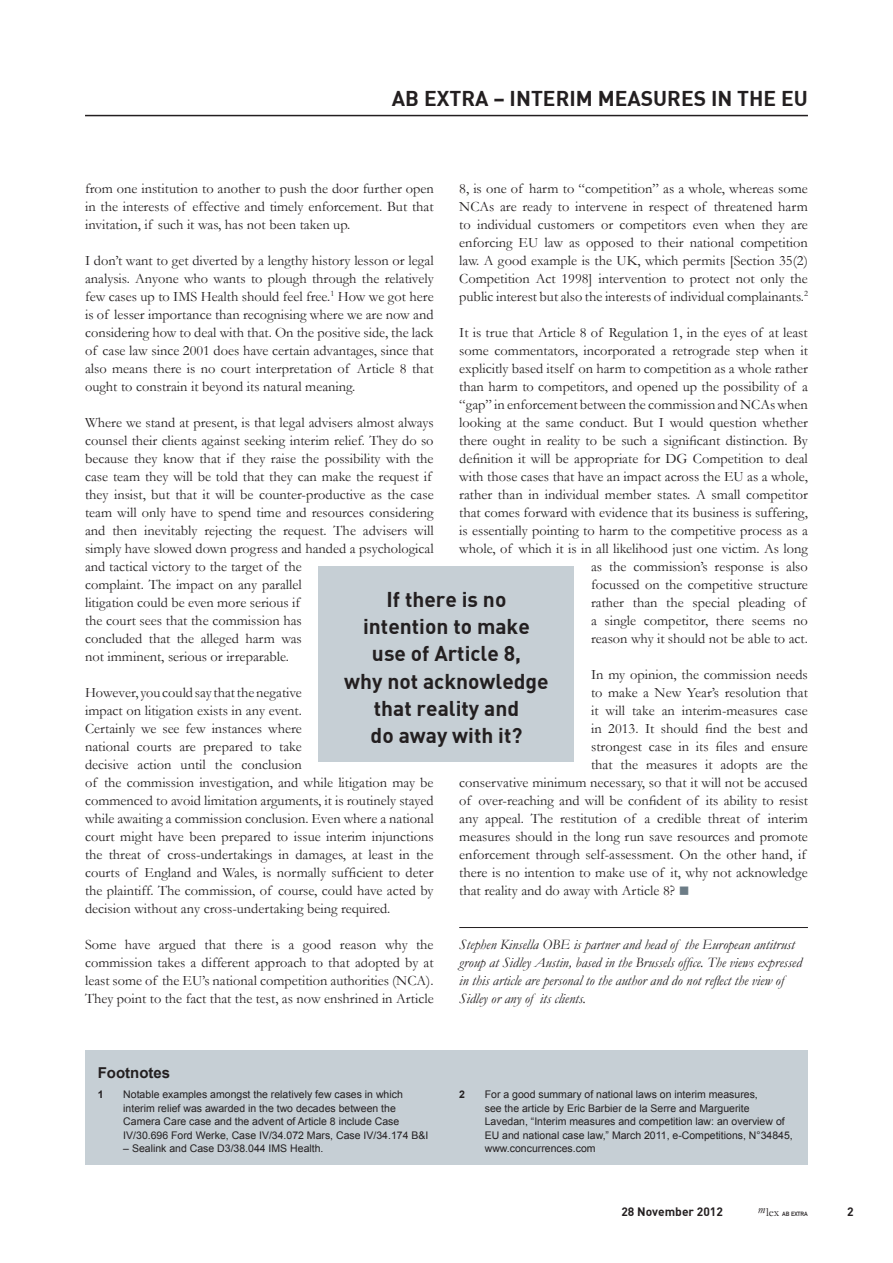
<style>
.page{position:relative;width:893px;height:1263px;background:#fff}
.page>*{position:absolute;margin:0;border:0;box-sizing:border-box;transform-origin:0 0}
.t1{font:21px/27px "DIN";color:#231f20;text-align:center}
.t2{font:700 15px "Arial";color:#231f20}
.t3{font:14.4px/18px "Garamond";color:#231f20;text-align:justify}
.t4{font:italic 14.4px/18px "Garamond";color:#231f20}
.t5{font:12px "DIN";color:#231f20}
.t6{font:10.5px/13.5px "Arial";color:#231f20}
.t7{font:700 10.5px "Arial";color:#231f20}
.t8{font:6px "DIN Mittelschrift";color:#231f20}
.s1{color:#6c7c86}
.s2{font-family:"Garamond";font-size:12px}
</style>
<div class="page">
<hr style="left:85px;top:115px;width:723px;height:1px;background:#231f20">
<hr style="left:459px;top:927px;width:349px;height:1px;background:#231f20">
<div style="left:319px;top:566px;width:255px;height:196px;background:#c6cfd5"></div>
<div style="left:85px;top:1050px;width:723px;height:115px;background:#c6cfd5"></div>
<h1 class="t1" style="left:392px;top:84px;width:417px">AB EXTRA – interim measures in the eu</h1>
<p class="t3" style="left:85px;top:179px;width:350px">from one institution to another to push the door further open in the interests of effective and timely enforcement. But that invitation, if such it was, has not been taken up.</p>
<p class="t3" style="left:85px;top:251px;width:350px">I don’t want to get diverted by a lengthy history lesson or legal analysis. Anyone who wants to plough through the relatively few cases up to IMS Health should feel free.<sup>1</sup> How we got here is of lesser importance than recognising where we are now and considering how to deal with that. On the positive side, the lack of case law since 2001 does have certain advantages, since that also means there is no court interpretation of Article 8 that ought to constrain it beyond its natural meaning.</p>
<p class="t3" style="left:85px;top:413px;width:350px;text-align:left">Where we stand at present, is that legal advisers almost always counsel their clients against seeking interim relief. They do so because they know that if they raise the possibility with the case team they will be told that they can make the request if they insist, but that it will be counter-productive as the case team will only have to spend time and resources considering and then inevitably rejecting the request. The advisers will simply have slowed down progress and handed a psychological and tactical victory to the target of the<br>complaint. The impact on any parallel<br>litigation could be even more serious if<br>the court sees that the commission has<br>concluded that the alleged harm was<br>not imminent, serious or irreparable.</p>
<p class="t3" style="left:85px;top:683px;width:350px;text-align:left">However, you could say that the negative<br>impact on litigation exists in any event.<br>Certainly we see few instances where<br>national courts are prepared to take<br>decisive action until the conclusion<br>of the commission investigation, and while litigation may be commenced to avoid limitation arguments, it is routinely stayed while awaiting a commission conclusion. Even where a national court might have been prepared to issue interim injunctions the threat of cross-undertakings in damages, at least in the courts of England and Wales, is normally sufficient to deter the plaintiff. The commission, of course, could have acted by decision without any cross-undertaking being required.</p>
<p class="t3" style="left:85px;top:935px;width:350px">Some have argued that there is a good reason why the commission takes a different approach to that adopted by at least some of the EU’s national competition authorities (NCA).<br>They point to the fact that the test, as now enshrined in Article</p>
<p class="t3" style="left:459px;top:179px;width:350px">8, is one of harm to “competition” as a whole, whereas some NCAs are ready to intervene in respect of threatened harm to individual customers or competitors even when they are enforcing EU law as opposed to their national competition law. A good example is the UK, which permits [Section 35(2)<br>Competition Act 1998] intervention to protect not only the public interest but also the interests of individual complainants.<sup>2</sup></p>
<p class="t3" style="left:459px;top:323px;width:350px;text-align:right">It is true that Article 8 of Regulation 1, in the eyes of at least some commentators, incorporated a retrograde step when it explicitly based itself on harm to competition as a whole rather than harm to competitors, and opened up the possibility of a “gap” in enforcement between the commission and NCAs when looking at the same conduct. But I would question whether there ought in reality to be such a significant distinction. By definition it will be appropriate for DG Competition to deal with those cases that have an impact across the EU as a whole, rather than in individual member states. A small competitor that comes forward with evidence that its business is suffering, is essentially pointing to harm to the competitive process as a whole, of which it is in all likelihood just one victim. As long as the commission’s response is also<br>focussed on the competitive structure<br>rather than the special pleading of<br>a single competitor, there seems no<br>reason why it should not be able to act.</p>
<p class="t3" style="left:591px;top:665px;width:218px">In my opinion, the commission needs</p>
<p class="t3" style="left:591px;top:683px;width:218px">to make a New Year’s resolution that</p>
<p class="t3" style="left:591px;top:701px;width:218px">it will take an interim-measures case</p>
<p class="t3" style="left:591px;top:719px;width:218px">in 2013. It should find the best and</p>
<p class="t3" style="left:591px;top:737px;width:218px">strongest case in its files and ensure</p>
<p class="t3" style="left:591px;top:755px;width:218px">that the measures it adopts are the</p>
<p class="t3" style="left:459px;top:773px;width:350px">conservative minimum necessary, so that it will not be accused</p>
<p class="t3" style="left:459px;top:791px;width:350px">of over-reaching and will be confident of its ability to resist</p>
<p class="t3" style="left:459px;top:809px;width:350px">any appeal. The restitution of a credible threat of interim</p>
<p class="t3" style="left:459px;top:827px;width:350px">measures should in the long run save resources and promote</p>
<p class="t3" style="left:459px;top:845px;width:348px">enforcement through self-assessment. On the other hand, if</p>
<p class="t3" style="left:459px;top:863px;width:350px">there is no intention to make use of it, why not acknowledge</p>
<p class="t3" style="left:459px;top:881px;width:232px">that reality and do away with Article 8? <span class="s1">■</span></p>
<h1 class="t1" style="left:344px;top:585px;width:206px">If there is no intention to make use of Article 8,<br>why not acknowledge that reality and<br>do away with it?</h1>
<p class="t4" style="left:459px;top:935px;width:344px">Stephen Kinsella OBE is partner and head of the European antitrust group at Sidley Austin, based in the Brussels office. The views expressed in this article are personal to the author and do not reflect the view of Sidley or any of its clients.</p>
<p class="t2" style="left:98px;top:1063px;width:74px">Footnotes</p>
<p class="t7" style="left:98px;top:1088px;width:7px">1</p>
<p class="t6" style="left:123px;top:1088px;width:307px">Notable examples amongst the relatively few cases in which interim relief was awarded in the two decades between the Camera Care case and the advent of Article 8 include Case IV/30.696 Ford Werke, Case IV/34.072 Mars, Case IV/34.174 B&amp;I</p>
<p class="t6" style="left:123px;top:1142px;width:202px">– Sealink and Case D3/38.044 IMS Health.</p>
<p class="t7" style="left:459px;top:1088px;width:7px">2</p>
<p class="t6" style="left:485px;top:1088px;width:310px">For a good summary of national laws on interim measures,<br>see the article by Eric Barbier de la Serre and Marguerite Lavedan, “Interim measures and competition law: an overview of EU and national case law,” March 2011, e-Competitions, N°34845, www.concurrences.com</p>
<p class="t5" style="left:621px;top:1203px;width:103px">28 November 2012</p>
<p class="t8" style="left:758px;top:1210px;width:51px"><sup>m</sup><span class="s2">lex</span> AB EXTRA</p>
<p class="t5" style="left:847px;top:1203px;width:8px">2</p>
</div>
